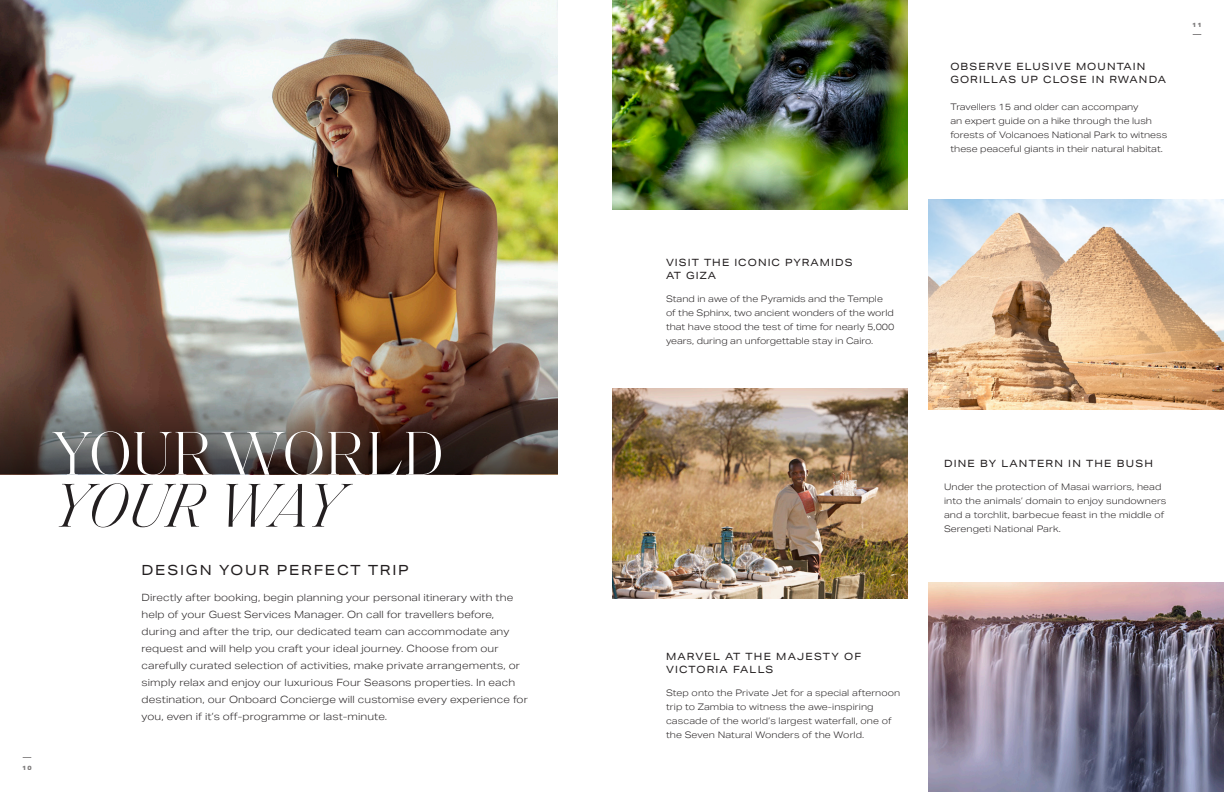
<style>
.page{position:relative;width:1224px;height:792px;background:#fff}
.page>*{position:absolute;margin:0;border:0;box-sizing:border-box;transform-origin:0 0}
.t1{font:300 63px/52px "Jnjlvg Saol Display";letter-spacing:.02em;color:#fff}
.t2{font:14px "Npvwkw Aktiv Grotesk Ex";letter-spacing:.13em;color:#231f20}
.t3{font:300 10px/17px "Tvvyjj Aktiv Grotesk Ex";letter-spacing:.01em;color:#231f20}
.t4{font:10px/13px "Npvwkw Aktiv Grotesk Ex";letter-spacing:.11em;color:#231f20}
.t5{font:300 9px/14px "Tvvyjj Aktiv Grotesk Ex";color:#231f20}
.t6{font:800 6.1px "Pblsfm Aktiv Grotesk Ex";color:#231f20}
.t7{font:800 6.1px "Whnwpk Aktiv Grotesk Ex";color:#231f20}
.s1{font-family:"Xnjrll Saol Display";font-style:italic;color:#231f20}
.s2{font-family:"Rnxkwv Aktiv Grotesk Ex"}
</style>
<div class="page">
<img style="left:0;top:0;width:558px;height:390px">
<svg style="left:0;top:390px;width:558px;height:84px;background:#55453f"></svg>
<img style="left:612px;top:0;width:295px;height:210px">
<img style="left:612px;top:389px;width:295px;height:209px">
<img style="left:929px;top:200px;width:295px;height:209px">
<img style="left:929px;top:582px;width:295px;height:210px">
<p class="t6" style="left:22px;top:763px;width:11px">10</p>
<h2 class="t1" style="left:53px;top:424px;width:392px">YOUR WORLD<br><span class="s1">YOUR WAY</span></h2>
<h3 class="t2" style="left:142px;top:562px;width:269px">DESIGN YOUR PERFECT TRIP</h3>
<p class="t3" style="left:142px;top:589px;width:388px">Directly after booking, begin planning your personal itinerary with the help of your Guest Services Manager. On call for travellers before, during and after the trip, our dedicated team can accommodate any request and will help you craft your ideal journey. Choose from our carefully curated selection of activities, make private arrangements, or simply relax and enjoy our luxurious Four Seasons properties. In each destination, our Onboard Concierge will customise every experience for you, even if it’s off-programme or last-minute.</p>
<h3 class="t4" style="left:666px;top:256px;width:188px">VISIT THE ICONIC PYRAMIDS<br>AT GIZA</h3>
<p class="t5" style="left:666px;top:292px;width:230px">Stand in awe of the Pyramids and the Temple of the Sphinx, two ancient wonders of the world <span class="s2">that have stood the test of time for nearly 5,000 </span>years, during an unforgettable stay in Cairo.</p>
<h3 class="t4" style="left:950px;top:60px;width:217px">OBSERVE ELUSIVE MOUNTAIN<br>GORILLAS UP CLOSE IN RWANDA</h3>
<p class="t5" style="left:950px;top:100px;width:218px">Travellers 15 and older can accompany<br>an expert guide on a hike through the lush forests of Volcanoes National Park to witness these peaceful giants in their natural habitat.</p>
<p class="t7" style="left:1192px;top:21px;width:11px">11</p>
<h3 class="t4" style="left:944px;top:457px;width:210px">DINE BY LANTERN IN THE BUSH</h3>
<p class="t5" style="left:944px;top:480px;width:224px">Under the protection of Masai warriors, head into the animals’ domain to enjoy sundowners <span class="s2">and a torchlit, barbecue feast in the middle of </span>Serengeti National Park.</p>
<h3 class="t4" style="left:666px;top:650px;width:197px">MARVEL AT THE MAJESTY OF<br>VICTORIA FALLS</h3>
<p class="t5" style="left:666px;top:686px;width:236px">Step onto the Private Jet for a special afternoon trip to Zambia to witness the awe-inspiring cascade of the world’s largest waterfall, one of the Seven Natural Wonders of the World.</p>
</div>
